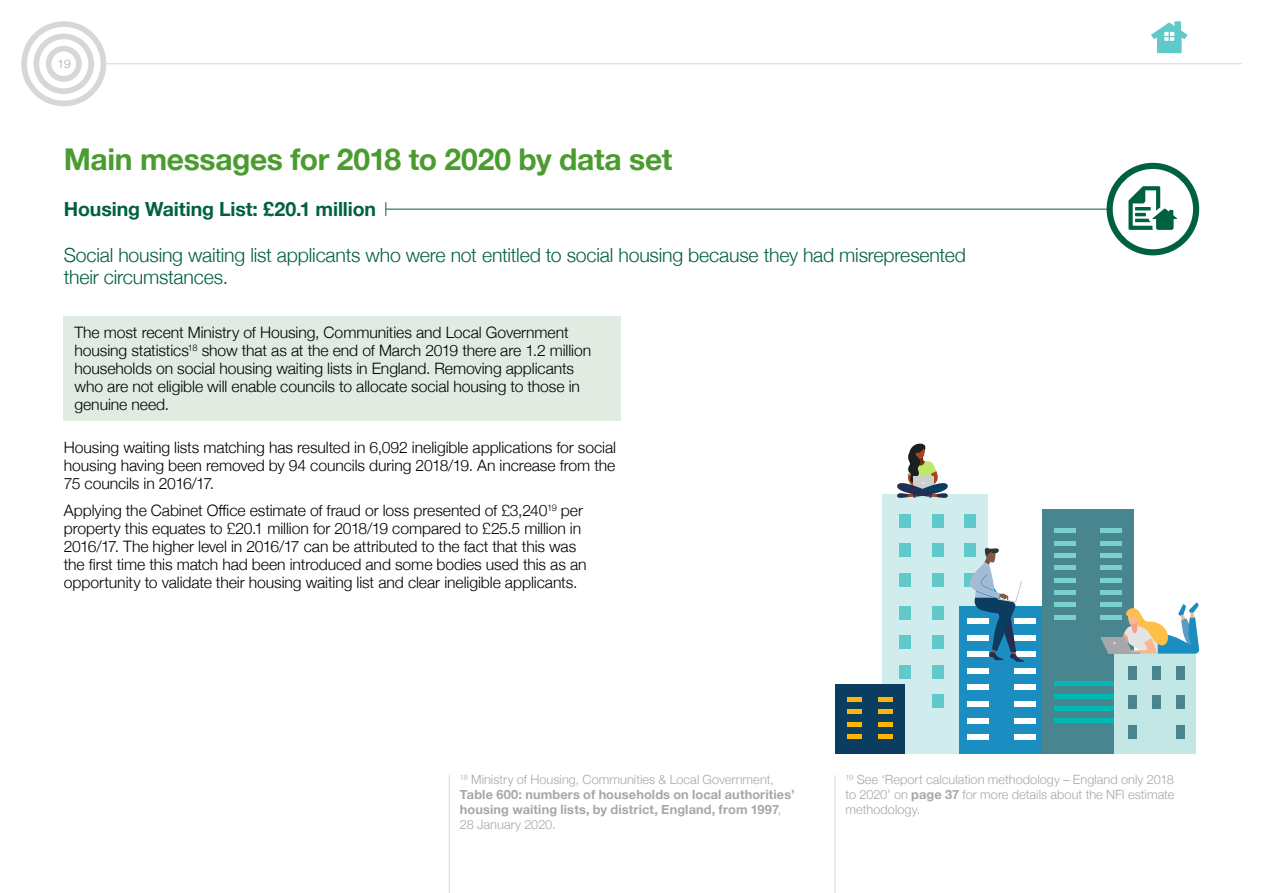
<style>
.page{position:relative;width:1263px;height:893px;background:#fff}
.page>*{position:absolute;margin:0;border:0;box-sizing:border-box;transform-origin:0 0}
.t1{font:700 30px "Helvetica Neue";letter-spacing:-.01em;color:#4a9c2f}
.t2{font:300 19.5px/22.5px "Helvetica Neue";letter-spacing:-.01em;color:#006142}
.t3{font:700 19.5px "Helvetica Neue";letter-spacing:-.005em;color:#006142}
.t4{font:300 15.75px/18px "Helvetica Neue";letter-spacing:-.005em;color:#000}
.t5{font:700 12.75px/15px "Helvetica Neue";letter-spacing:.01em;color:#a5a7aa}
.t6{font:300 12.75px/15px "Helvetica Neue";letter-spacing:.005em;color:#a5a7aa;text-align:justify}
.t7{font:300 12px "Helvetica Neue";color:#a5a7aa}
.s1{font-weight:300}
.s2{font-weight:700}
</style>
<div class="page">
<svg style="left:21px;top:21px;width:85px;height:85px"></svg>
<svg style="left:1151px;top:21px;width:36px;height:32px"></svg>
<hr style="left:106px;top:64px;width:1136px;height:1px;background:#d6d7d6">
<div style="left:64px;top:316px;width:557px;height:105px;background:#e1ebe2"></div>
<hr style="left:386px;top:209px;width:724px;height:1px;background:#006142">
<svg style="left:386px;top:202px;width:1px;height:14px"></svg>
<svg style="left:1106px;top:163px;width:93px;height:92px"></svg>
<hr style="left:835px;top:775px;width:1px;height:118px;background:#d6d7d6">
<hr style="left:449px;top:775px;width:1px;height:118px;background:#d6d7d6">
<div style="left:882px;top:494px;width:106px;height:260px;background:#d1ecec"></div>
<div style="left:960px;top:607px;width:100px;height:147px;background:#1c8dc1"></div>
<div style="left:835px;top:684px;width:70px;height:70px;background:#0a3d60"></div>
<div style="left:932px;top:606px;width:11px;height:13px;background:#5fcac9"></div>
<div style="left:932px;top:635px;width:11px;height:13px;background:#5fcac9"></div>
<div style="left:900px;top:606px;width:11px;height:13px;background:#5fcac9"></div>
<div style="left:900px;top:635px;width:11px;height:13px;background:#5fcac9"></div>
<div style="left:932px;top:665px;width:11px;height:13px;background:#5fcac9"></div>
<div style="left:932px;top:694px;width:11px;height:14px;background:#5fcac9"></div>
<div style="left:900px;top:665px;width:11px;height:13px;background:#5fcac9"></div>
<div style="left:847px;top:697px;width:14px;height:5px;background:#ffb600"></div>
<div style="left:878px;top:697px;width:15px;height:5px;background:#ffb600"></div>
<hr style="left:847px;top:710px;width:14px;height:4px;background:#ffb600">
<hr style="left:878px;top:710px;width:15px;height:4px;background:#ffb600">
<hr style="left:847px;top:722px;width:14px;height:4px;background:#ffb600">
<hr style="left:878px;top:722px;width:15px;height:4px;background:#ffb600">
<div style="left:847px;top:734px;width:14px;height:5px;background:#ffb600"></div>
<div style="left:878px;top:734px;width:15px;height:5px;background:#ffb600"></div>
<div style="left:1014px;top:618px;width:21px;height:6px;background:#fff"></div>
<div style="left:1014px;top:635px;width:21px;height:6px;background:#fff"></div>
<div style="left:1014px;top:651px;width:21px;height:6px;background:#fff"></div>
<div style="left:967px;top:668px;width:22px;height:6px;background:#fff"></div>
<div style="left:1014px;top:668px;width:21px;height:6px;background:#fff"></div>
<div style="left:967px;top:684px;width:22px;height:6px;background:#fff"></div>
<div style="left:1014px;top:684px;width:21px;height:6px;background:#fff"></div>
<div style="left:967px;top:701px;width:22px;height:6px;background:#fff"></div>
<div style="left:1014px;top:701px;width:21px;height:6px;background:#fff"></div>
<div style="left:967px;top:718px;width:22px;height:5px;background:#fff"></div>
<div style="left:1014px;top:718px;width:21px;height:5px;background:#fff"></div>
<div style="left:967px;top:734px;width:22px;height:6px;background:#fff"></div>
<div style="left:1014px;top:734px;width:21px;height:6px;background:#fff"></div>
<div style="left:1042px;top:509px;width:91px;height:245px;background:#49858e"></div>
<hr style="left:1054px;top:682px;width:68px;height:4px;background:#00bab4">
<hr style="left:1054px;top:694px;width:68px;height:4px;background:#00bab4">
<div style="left:1054px;top:706px;width:68px;height:5px;background:#00bab4"></div>
<hr style="left:1054px;top:719px;width:68px;height:4px;background:#00bab4">
<hr style="left:1054px;top:529px;width:21px;height:4px;background:#79d0cf">
<hr style="left:1100px;top:529px;width:22px;height:4px;background:#79d0cf">
<hr style="left:1054px;top:541px;width:21px;height:4px;background:#79d0cf">
<hr style="left:1100px;top:541px;width:22px;height:4px;background:#79d0cf">
<div style="left:1054px;top:553px;width:21px;height:5px;background:#79d0cf"></div>
<div style="left:1100px;top:553px;width:22px;height:5px;background:#79d0cf"></div>
<hr style="left:1054px;top:566px;width:21px;height:4px;background:#79d0cf">
<hr style="left:1100px;top:566px;width:22px;height:4px;background:#79d0cf">
<hr style="left:1054px;top:578px;width:21px;height:4px;background:#79d0cf">
<hr style="left:1100px;top:578px;width:22px;height:4px;background:#79d0cf">
<div style="left:1054px;top:590px;width:21px;height:5px;background:#79d0cf"></div>
<div style="left:1100px;top:590px;width:22px;height:5px;background:#79d0cf"></div>
<hr style="left:1054px;top:603px;width:21px;height:4px;background:#79d0cf">
<hr style="left:1054px;top:615px;width:21px;height:4px;background:#79d0cf">
<div style="left:964px;top:515px;width:11px;height:13px;background:#5fcac9"></div>
<div style="left:964px;top:543px;width:11px;height:14px;background:#5fcac9"></div>
<div style="left:932px;top:515px;width:11px;height:13px;background:#5fcac9"></div>
<div style="left:932px;top:543px;width:11px;height:14px;background:#5fcac9"></div>
<div style="left:900px;top:515px;width:11px;height:13px;background:#5fcac9"></div>
<div style="left:900px;top:543px;width:11px;height:14px;background:#5fcac9"></div>
<div style="left:932px;top:574px;width:11px;height:13px;background:#5fcac9"></div>
<div style="left:900px;top:574px;width:11px;height:13px;background:#5fcac9"></div>
<div style="left:1114px;top:653px;width:82px;height:101px;background:#c2e7e5"></div>
<div style="left:1177px;top:666px;width:8px;height:13px;background:#49858e"></div>
<div style="left:1177px;top:695px;width:8px;height:14px;background:#49858e"></div>
<div style="left:1152px;top:666px;width:9px;height:13px;background:#49858e"></div>
<div style="left:1152px;top:695px;width:9px;height:14px;background:#49858e"></div>
<div style="left:1128px;top:666px;width:8px;height:13px;background:#49858e"></div>
<div style="left:1128px;top:695px;width:8px;height:14px;background:#49858e"></div>
<div style="left:1177px;top:725px;width:8px;height:13px;background:#49858e"></div>
<div style="left:1128px;top:725px;width:8px;height:13px;background:#49858e"></div>
<svg style="left:897px;top:443px;width:51px;height:55px"></svg>
<svg style="left:1100px;top:602px;width:99px;height:52px"></svg>
<svg style="left:964px;top:547px;width:60px;height:115px"></svg>
<p class="t7" style="left:58px;top:54px;width:15px">19</p>
<h1 class="t1" style="left:64px;top:136px;width:610px">Main messages for 2018 to 2020 by data set</h1>
<p class="t3" style="left:64px;top:194px;width:314px">Housing Waiting List: £20.1 million</p>
<p class="t2" style="left:64px;top:242px;width:903px">Social housing waiting list applicants who were not entitled to social housing because they had misrepresented their circumstances.</p>
<p class="t4" style="left:74px;top:322px;width:518px">The most recent Ministry of Housing, Communities and Local Government housing statistics<sup>18</sup> show that as at the end of March 2019 there are 1.2 million households on social housing waiting lists in England. Removing applicants who are not eligible will enable councils to allocate social housing to those in genuine need.</p>
<p class="t4" style="left:64px;top:438px;width:554px;text-align:justify">Housing waiting lists matching has resulted in 6,092 ineligible applications for social housing having been removed by 94 councils during 2018/19. An increase from the 75 councils in 2016/17.</p>
<p class="t4" style="left:64px;top:500px;width:524px">Applying the Cabinet Office estimate of fraud or loss presented of £3,240<sup>19</sup> per property this equates to £20.1 million for 2018/19 compared to £25.5 million in 2016/17. The higher level in 2016/17 can be attributed to the fact that this was the first time this match had been introduced and some bodies used this as an opportunity to validate their housing waiting list and clear ineligible applicants.</p>
<p class="t5" style="left:460px;top:772px;width:336px"><sup>18</sup> <span class="s1">Ministry of Housing, Communities &amp; Local Government, </span>Table 600: numbers of households on local authorities’ housing waiting lists, by district, England, from 1997<span class="s1">, 28 January 2020.</span></p>
<p class="t6" style="left:845px;top:771px;width:330px"><sup>19</sup> See ‘Report calculation methodology – England only 2018 to 2020’ on <span class="s2">page 37</span> for more details about the NFI estimate methodology.</p>
</div>
